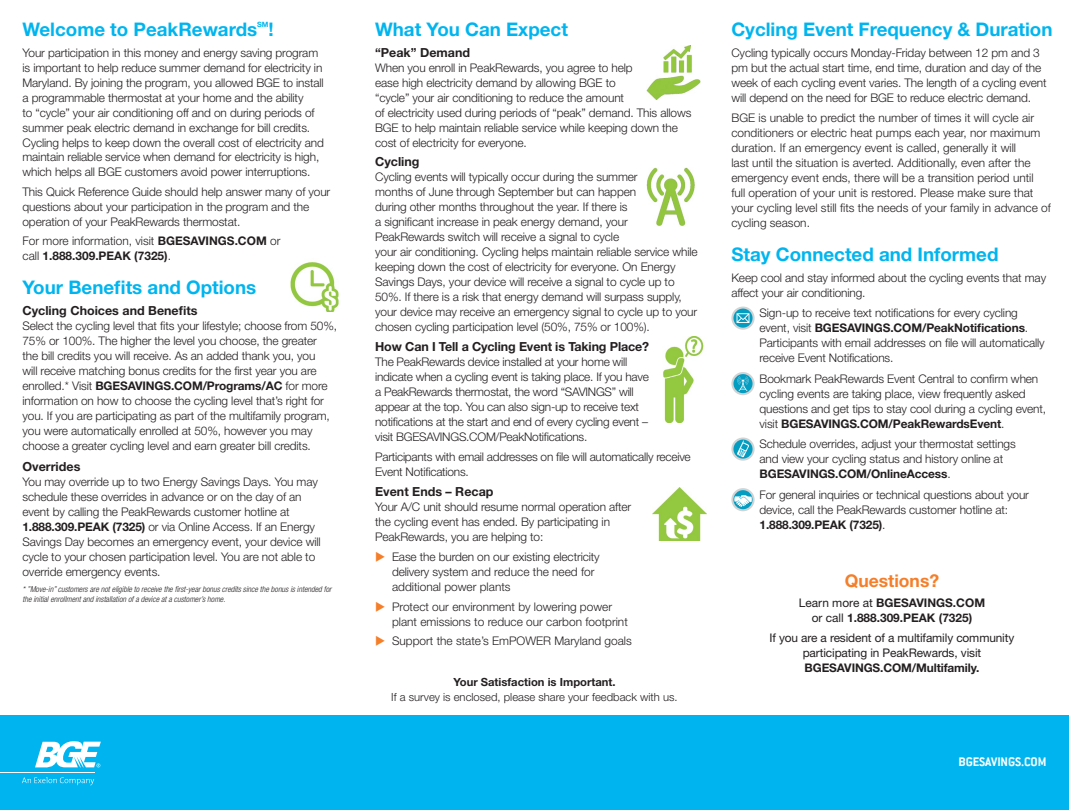
<style>
.page{position:relative;width:1069px;height:810px;background:#fff}
.page>*{position:absolute;margin:0;border:0;box-sizing:border-box;transform-origin:0 0}
.t1{font:700 18.75px "Helvetica Neue LT Std";color:#00b5ef}
.t2{font:700 17.5px "Helvetica Neue LT Std";color:#f57e29}
.t3{font:700 13.75px "Conduit ITC";letter-spacing:-.01em;color:#fff}
.t4{font:700 12.5px "Helvetica Neue LT Std";color:#231f20}
.t5{font:300 11.88px/15px "Helvetica Neue LT Std";letter-spacing:-.01em;color:#231f20}
.t6{font:700 11.88px/15px "Helvetica Neue LT Std";color:#231f20;text-align:center}
.t7{font:11.88px/15px "Helvetica Neue LT Std";letter-spacing:-.01em;color:#231f20;text-align:center}
.t8{font:300 11.25px "Helvetica Neue LT Std";color:#231f20}
.t9{font:700 11.25px "Helvetica Neue LT Std";color:#231f20}
.t10{font:italic 300 condensed 8.12px/9.8px "Helvetica Neue LT Std";color:#231f20}
.t11{font:700 7.25px "Helvetica Neue LT Std";color:#00b5ef}
.s1{font-weight:300}
.s2{font-weight:700}
.s3{color:#f57e29}
.s4{font-weight:400}
</style>
<div class="page">
<div style="left:0;top:715px;width:1069px;height:95px;background:#00b5ef"></div>
<img style="left:290px;top:262px;width:49px;height:50px">
<hr style="left:0;top:772px;width:94px;height:1px;background:#fff">
<svg style="left:22px;top:777px;width:72px;height:8px"></svg>
<svg style="left:35px;top:741px;width:66px;height:27px"></svg>
<svg style="left:731px;top:372px;width:23px;height:23px"></svg>
<svg style="left:733px;top:374px;width:19px;height:19px"></svg>
<svg style="left:737px;top:376px;width:11px;height:15px"></svg>
<svg style="left:731px;top:437px;width:23px;height:24px"></svg>
<svg style="left:733px;top:440px;width:19px;height:19px"></svg>
<svg style="left:737px;top:440px;width:12px;height:17px"></svg>
<svg style="left:731px;top:307px;width:23px;height:23px"></svg>
<svg style="left:733px;top:309px;width:19px;height:19px"></svg>
<svg style="left:736px;top:313px;width:13px;height:10px"></svg>
<svg style="left:731px;top:488px;width:23px;height:23px"></svg>
<svg style="left:733px;top:490px;width:19px;height:19px"></svg>
<svg style="left:734px;top:495px;width:18px;height:12px"></svg>
<img style="left:652px;top:487px;width:54px;height:54px">
<img style="left:663px;top:336px;width:41px;height:86px">
<img style="left:646px;top:167px;width:49px;height:59px">
<img style="left:646px;top:46px;width:54px;height:54px">
<h1 class="t1" style="left:22px;top:18px;width:236px">Welcome to PeakRewards</h1>
<p class="t11" style="left:257px;top:20px;width:13px">SM</p>
<h1 class="t1" style="left:268px;top:18px;width:7px">!</h1>
<p class="t5" style="left:22px;top:45px;width:303px">Your participation in this money and energy saving program is important to help reduce summer demand for electricity in Maryland. By joining the program, you allowed BGE to install a programmable thermostat at your home and the ability<br>to “cycle” your air conditioning off and on during periods of summer peak electric demand in exchange for bill credits.<br>Cycling helps to keep down the overall cost of electricity and maintain reliable service when demand for electricity is high, which helps all BGE customers avoid power interruptions.</p>
<p class="t5" style="left:22px;top:184px;width:309px">This Quick Reference Guide should help answer many of your questions about your participation in the program and the operation of your PeakRewards thermostat.</p>
<p class="t6" style="left:22px;top:233px;width:259px;text-align:left"><span class="s1">For more information, visit</span> BGESAVINGS.COM <span class="s1">or call</span> 1.888.309.PEAK (7325)<span class="s1">.</span></p>
<h1 class="t1" style="left:22px;top:276px;width:235px">Your Benefits and Options</h1>
<p class="t4" style="left:22px;top:303px;width:176px">Cycling Choices and Benefits</p>
<p class="t5" style="left:22px;top:318px;width:316px">Select the cycling level that fits your lifestyle; choose from 50%, 75% or 100%. The higher the level you choose, the greater<br>the bill credits you will receive. As an added thank you, you<br>will receive matching bonus credits for the first year you are enrolled.* Visit <span class="s2">BGESAVINGS.COM/Programs/AC</span> for more information on how to choose the cycling level that’s right for you. If you are participating as part of the multifamily program, you were automatically enrolled at 50%, however you may choose a greater cycling level and earn greater bill credits.</p>
<p class="t4" style="left:22px;top:458px;width:59px">Overrides</p>
<p class="t5" style="left:22px;top:474px;width:300px">You may override up to two Energy Savings Days. You may schedule these overrides in advance or on the day of an event by calling the PeakRewards customer hotline at <span class="s2">1.888.309.PEAK (7325)</span> or via Online Access. If an Energy Savings Day becomes an emergency event, your device will cycle to your chosen participation level. You are not able to override emergency events.</p>
<p class="t10" style="left:22px;top:585px;width:310px">* ”Move-in” customers are not eligible to receive the first-year bonus credits since the bonus is intended for the initial enrollment and installation of a device at a customer’s home.</p>
<h1 class="t1" style="left:375px;top:18px;width:194px">What You Can Expect</h1>
<p class="t4" style="left:375px;top:44px;width:96px">“Peak” Demand</p>
<p class="t5" style="left:375px;top:60px;width:318px">When you enroll in PeakRewards, you agree to help<br>ease high electricity demand by allowing BGE to<br>“cycle” your air conditioning to reduce the amount<br>of electricity used during periods of “peak” demand. This allows BGE to help maintain reliable service while keeping down the cost of electricity for everyone.</p>
<p class="t4" style="left:375px;top:154px;width:46px">Cycling</p>
<p class="t5" style="left:375px;top:169px;width:324px">Cycling events will typically occur during the summer<br>months of June through September but can happen<br>during other months throughout the year. If there is<br>a significant increase in peak energy demand, your PeakRewards switch will receive a signal to cycle<br>your air conditioning. Cycling helps maintain reliable service while keeping down the cost of electricity for everyone. On Energy Savings Days, your device will receive a signal to cycle up to 50%. If there is a risk that energy demand will surpass supply, your device may receive an emergency signal to cycle up to your chosen cycling participation level (50%, 75% or 100%).</p>
<p class="t4" style="left:375px;top:338px;width:276px">How Can I Tell a Cycling Event is Taking Place?</p>
<p class="t5" style="left:375px;top:354px;width:275px">The PeakRewards device installed at your home will indicate when a cycling event is taking place. If you have a PeakRewards thermostat, the word “SAVINGS” will appear at the top. You can also sign-up to receive text notifications at the start and end of every cycling event – visit BGESAVINGS.COM/PeakNotifications.</p>
<p class="t5" style="left:375px;top:449px;width:317px">Participants with email addresses on file will automatically receive<br>Event Notifications.</p>
<p class="t4" style="left:375px;top:483px;width:120px">Event Ends – Recap</p>
<p class="t5" style="left:375px;top:499px;width:258px">Your A/C unit should resume normal operation after the cycling event has ended. By participating in<br>PeakRewards, you are helping to:</p>
<p class="t5" style="left:392px;top:549px;width:209px;text-indent:-17px"><span class="s3">◆</span> Ease the burden on our existing electricity delivery system and reduce the need for additional power plants</p>
<p class="t5" style="left:392px;top:599px;width:237px;text-indent:-17px"><span class="s3">◆</span> Protect our environment by lowering power plant emissions to reduce our carbon footprint</p>
<p class="t5" style="left:375px;top:633px;width:258px"><span class="s3">◆</span> Support the state’s EmPOWER Maryland goals</p>
<p class="t9" style="left:453px;top:675px;width:164px">Your Satisfaction is Important.</p>
<p class="t8" style="left:391px;top:690px;width:288px">If a survey is enclosed, please share your feedback with us.</p>
<h1 class="t1" style="left:731px;top:18px;width:323px">Cycling Event Frequency &amp; Duration</h1>
<p class="t5" style="left:731px;top:45px;width:317px">Cycling typically occurs Monday-Friday between 12 pm and 3 pm but the actual start time, end time, duration and day of the week of each cycling event varies. The length of a cycling event will depend on the need for BGE to reduce electric demand.</p>
<p class="t5" style="left:731px;top:110px;width:321px">BGE is unable to predict the number of times it will cycle air conditioners or electric heat pumps each year, nor maximum duration. If an emergency event is called, generally it will<br>last until the situation is averted. Additionally, even after the emergency event ends, there will be a transition period until<br>full operation of your unit is restored. Please make sure that your cycling level still fits the needs of your family in advance of cycling season.</p>
<h1 class="t1" style="left:731px;top:243px;width:269px">Stay Connected and Informed</h1>
<p class="t5" style="left:731px;top:270px;width:316px">Keep cool and stay informed about the cycling events that may affect your air conditioning.</p>
<p class="t5" style="left:759px;top:305px;width:287px">Sign-up to receive text notifications for every cycling event, visit <span class="s2">BGESAVINGS.COM/PeakNotifications</span>.<br>Participants with email addresses on file will automatically receive Event Notifications.</p>
<p class="t5" style="left:759px;top:371px;width:288px">Bookmark PeakRewards Event Central to confirm when cycling events are taking place, view frequently asked questions and get tips to stay cool during a cycling event, visit <span class="s2">BGESAVINGS.COM/PeakRewardsEvent</span>.</p>
<p class="t5" style="left:759px;top:436px;width:258px">Schedule overrides, adjust your thermostat settings and view your cycling status and history online at<br><span class="s2">BGESAVINGS.COM/OnlineAccess</span>.</p>
<p class="t5" style="left:759px;top:487px;width:271px">For general inquiries or technical questions about your device, call the PeakRewards customer hotline at:<br><span class="s2">1.888.309.PEAK (7325)</span>.</p>
<h2 class="t2" style="left:845px;top:570px;width:96px">Questions?</h2>
<p class="t6" style="left:799px;top:595px;width:188px"><span class="s4">Learn more at</span> BGESAVINGS.COM <span class="s4">or call</span> 1.888.309.PEAK (7325)</p>
<p class="t7" style="left:769px;top:630px;width:246px">If you are a resident of a multifamily community participating in PeakRewards, visit</p>
<p class="t6" style="left:804px;top:660px;width:176px">BGESAVINGS.COM/Multifamily.</p>
<p class="t3" style="left:958px;top:754px;width:89px">BGESAVINGS.COM</p>
</div>
